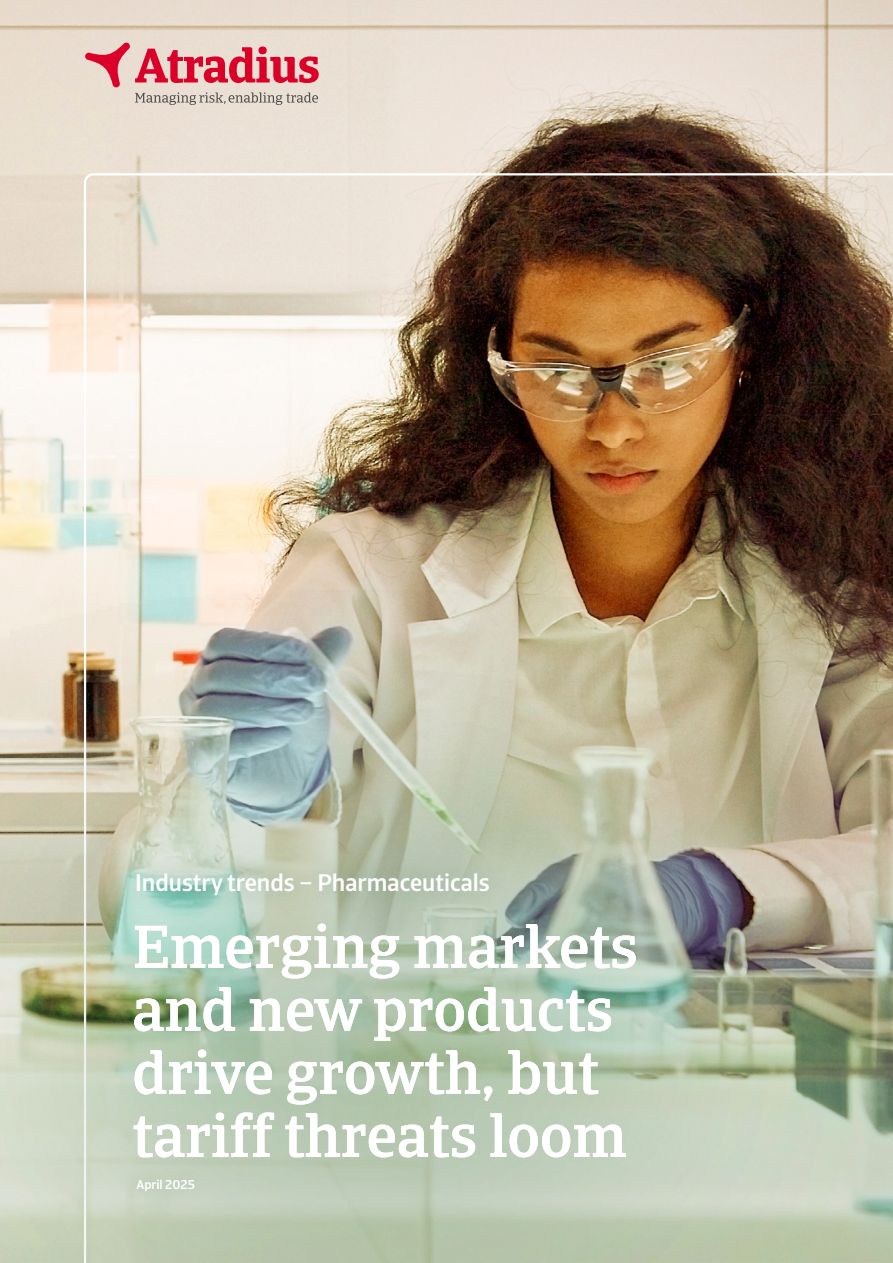
<style>
.page{position:relative;width:893px;height:1263px;background:#fff}
.page>*{position:absolute;margin:0;border:0;box-sizing:border-box;transform-origin:0 0}
.t1{font:500 60px/63px "GCO";color:#fff}
.t2{font:500 24px "GCO Sans";color:#fff}
.t3{font:500 12.75px "GCO Sans";color:#fff}
</style>
<div class="page">
<img style="left:0;top:0;width:893px;height:590px">
<img style="left:84px;top:173px;width:809px;height:417px">
<svg style="left:85px;top:43px;width:234px;height:62px;background:#e0a0a1"></svg>
<img style="left:0;top:590px;width:893px;height:673px">
<div style="left:114px;top:851px;width:397px;height:64px;background:#598762;opacity:.5"></div>
<div style="left:124px;top:1165px;width:83px;height:38px;background:#c5d1bf"></div>
<p class="t2" style="left:135px;top:868px;width:356px">Industry trends – Pharmaceuticals</p>
<p class="t1" style="left:132px;top:916px;width:507px">Emerging markets and new products drive growth, but tariff threats loom</p>
<p class="t3" style="left:136px;top:1176px;width:60px">April 2025</p>
</div>
